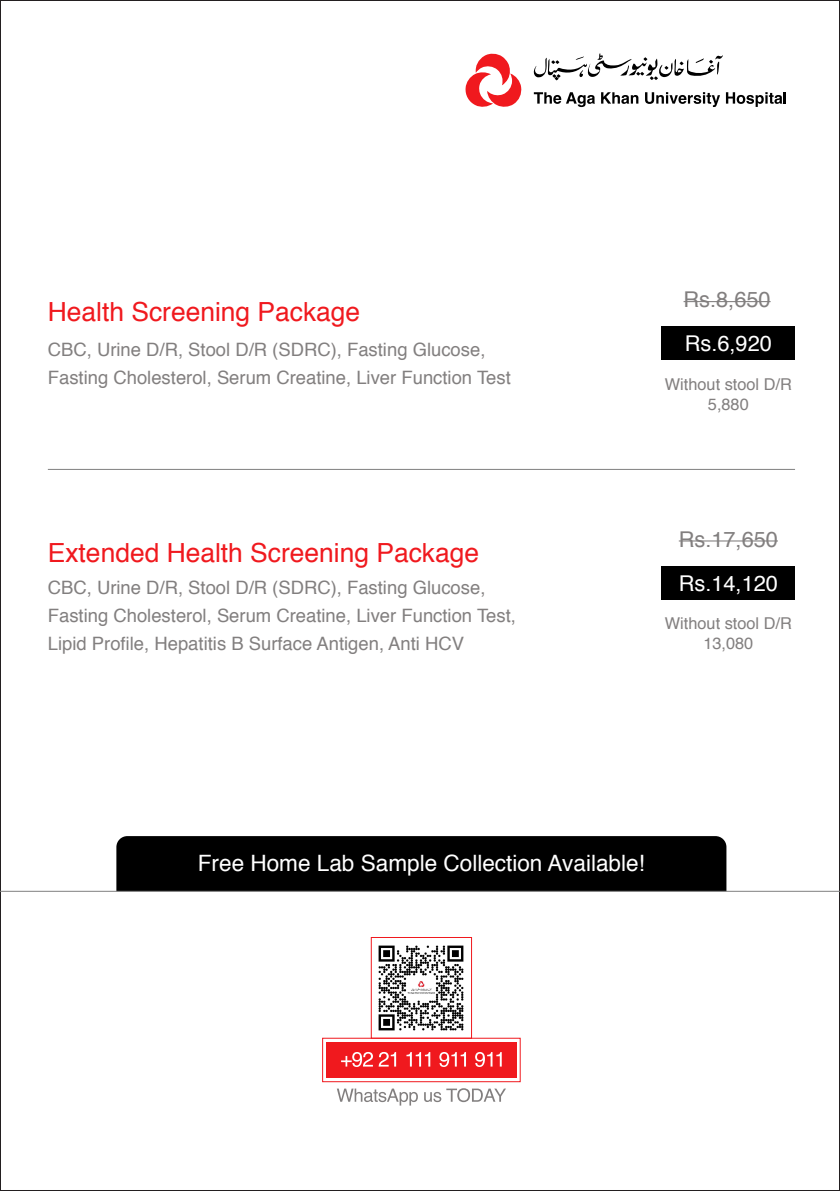
<style>
.page{position:relative;width:840px;height:1191px;background:#fff}
.page>*{position:absolute;margin:0;border:0;box-sizing:border-box;transform-origin:0 0}
.t1{font:26.4px "Helvetica";color:#f0191e}
.t2{font:22.6px "Helvetica";color:#fff}
.t3{font:21.8px "Helvetica";color:#fff}
.t4{font:21.8px "Helvetica";color:#827f7f}
.t5{font:18.4px/28px "Helvetica";color:#827f7f}
.t6{font:16.4px/19.6px "Helvetica";color:#827f7f;text-align:center}
</style>
<div class="page">
<div style="left:661px;top:326px;width:133px;height:34px;background:#000"></div>
<hr style="left:683px;top:301px;width:87px;height:1px;background:#827f7f">
<div style="left:661px;top:566px;width:133px;height:33px;background:#000"></div>
<hr style="left:678px;top:540px;width:99px;height:1px;background:#827f7f">
<hr style="left:48px;top:469px;width:746px;height:1px;background:#7f7f7f">
<div style="left:322px;top:1037px;width:198px;height:45px;border:1px solid #f0191e"></div>
<div style="left:326px;top:1042px;width:190px;height:36px;background:#f0191e"></div>
<svg style="left:341px;top:1052px;width:55px;height:15px"></svg>
<svg style="left:406px;top:1052px;width:24px;height:14px"></svg>
<svg style="left:439px;top:1052px;width:27px;height:15px"></svg>
<svg style="left:475px;top:1052px;width:26px;height:15px"></svg>
<div style="left:370px;top:937px;width:101px;height:101px;border:1px solid #f0191e"></div>
<img style="left:378px;top:945px;width:86px;height:86px">
<svg style="left:337px;top:1088px;width:80px;height:17px"></svg>
<svg style="left:424px;top:1088px;width:81px;height:14px"></svg>
<div style="left:116px;top:836px;width:610px;height:55px;background:#000"></div>
<hr style="left:0;top:891px;width:839px;height:1px;background:#7f7f7f">
<svg style="left:533px;top:53px;width:189px;height:27px"></svg>
<svg style="left:465px;top:53px;width:56px;height:54px"></svg>
<svg style="left:533px;top:92px;width:61px;height:15px"></svg>
<svg style="left:601px;top:92px;width:37px;height:12px"></svg>
<svg style="left:645px;top:92px;width:74px;height:15px"></svg>
<svg style="left:725px;top:92px;width:60px;height:15px"></svg>
<h1 class="t1" style="left:48px;top:292px;width:314px">Health Screening Package</h1>
<p class="t5" style="left:48px;top:336px;width:464px">CBC, Urine D/R, Stool D/R (SDRC), Fasting Glucose,<br>Fasting Cholesterol, Serum Creatine, Liver Function Test</p>
<h1 class="t1" style="left:48px;top:532px;width:432px">Extended Health Screening Package</h1>
<p class="t5" style="left:48px;top:574px;width:469px">CBC, Urine D/R, Stool D/R (SDRC), Fasting Glucose,<br>Fasting Cholesterol, Serum Creatine, Liver Function Test,<br>Lipid Profile, Hepatitis B Surface Antigen, Anti HCV</p>
<p class="t4" style="left:683px;top:283px;width:88px">Rs.8,650</p>
<p class="t3" style="left:684px;top:327px;width:88px">Rs.6,920</p>
<p class="t6" style="left:664px;top:375px;width:128px">Without stool D/R<br>5,880</p>
<p class="t4" style="left:678px;top:522px;width:101px">Rs.17,650</p>
<p class="t3" style="left:678px;top:566px;width:101px">Rs.14,120</p>
<p class="t6" style="left:664px;top:614px;width:128px">Without stool D/R<br>13,080</p>
<p class="t2" style="left:198px;top:845px;width:448px">Free Home Lab Sample Collection Available!</p>
</div>
